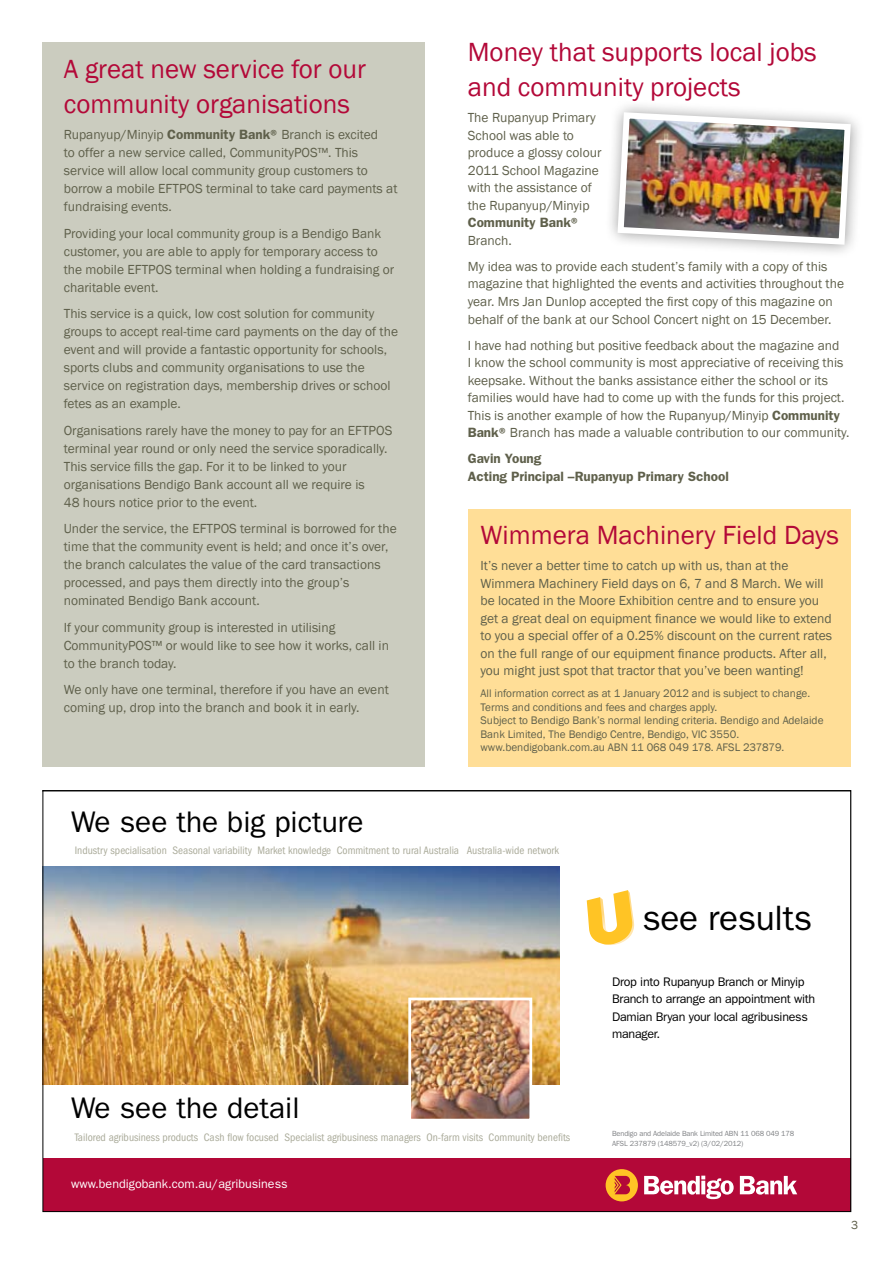
<style>
.page{position:relative;width:893px;height:1263px;background:#fff}
.page>*{position:absolute;margin:0;border:0;box-sizing:border-box;transform-origin:0 0}
.t1{font:35.4px "Franklin Gothic";letter-spacing:-.01em;color:#000}
.t2{font:29.85px "Franklin Gothic";color:#000}
.t3{font:27px/34.5px "Franklin Gothic";color:#b30838}
.t4{font:13.5px/18px "Franklin Gothic";color:#5f604b}
.t5{font:600 13.5px/17.5px "Franklin Gothic";color:#5f604b}
.t6{font:12.45px/17.4px "Franklin Gothic";letter-spacing:-.02em;color:#000}
.t7{font:12.45px "Franklin Gothic";color:#fff}
.t8{font:12px "Franklin Gothic";color:#5f604b}
.t9{font:11.25px/13.5px "Franklin Gothic";color:#5f604b}
.t10{font:condensed 11.25px "ITC Franklin Gothic Std";color:#aaab9a}
.t11{font:7.5px/9.9px "Franklin Gothic";letter-spacing:-.02em;color:#808285}
.s1{font-weight:600}
</style>
<div class="page">
<div style="left:43px;top:43px;width:382px;height:724px;background:#cbccbf"></div>
<img style="left:45px;top:866px;width:804px;height:344px">
<div style="left:468px;top:509px;width:382px;height:258px;background:#ffde97"></div>
<div style="left:603px;top:98px;width:261px;height:160px;background:#000;opacity:.4"></div>
<img style="left:614px;top:109px;width:240px;height:139px">
<h3 class="t3" style="left:64px;top:53px;width:304px">A great new service for our community organisations</h3>
<p class="t4" style="left:64px;top:126px;width:335px">Rupanyup/Minyip <span class="s1">Community Bank®</span> Branch is excited<br>to offer a new service called, CommunityPOS™. This service will allow local community group customers to borrow a mobile EFTPOS terminal to take card payments at fundraising events.</p>
<p class="t4" style="left:64px;top:225px;width:332px">Providing your local community group is a Bendigo Bank customer, you are able to apply for temporary access to the mobile EFTPOS terminal when holding a fundraising or charitable event.</p>
<p class="t4" style="left:64px;top:305px;width:336px">This service is a quick, low cost solution for community groups to accept real-time card payments on the day of the event and will provide a fantastic opportunity for schools, sports clubs and community organisations to use the service on registration days, membership drives or school fetes as an example.</p>
<p class="t4" style="left:64px;top:422px;width:330px">Organisations rarely have the money to pay for an EFTPOS terminal year round or only need the service sporadically.<br>This service fills the gap. For it to be linked to your organisations Bendigo Bank account all we require is<br>48 hours notice prior to the event.</p>
<p class="t4" style="left:64px;top:520px;width:334px">Under the service, the EFTPOS terminal is borrowed for the time that the community event is held; and once it’s over, the branch calculates the value of the card transactions processed, and pays them directly into the group’s nominated Bendigo Bank account.</p>
<p class="t4" style="left:64px;top:619px;width:327px">If your community group is interested in utilising<br>CommunityPOS™ or would like to see how it works, call in to the branch today.</p>
<p class="t4" style="left:64px;top:681px;width:327px">We only have one terminal, therefore if you have an event coming up, drop into the branch and book it in early.</p>
<h2 class="t2" style="left:71px;top:805px;width:294px">We see the big picture</h2>
<h3 class="t3" style="left:468px;top:36px;width:351px">Money that supports local jobs and community projects</h3>
<p class="t4" style="left:468px;top:109px;width:135px;line-height:17.5px">The Rupanyup Primary<br>School was able to produce a glossy colour<br>2011 School Magazine with the assistance of the Rupanyup/Minyip</p>
<p class="t5" style="left:468px;top:214px;width:115px">Community Bank®</p>
<p class="t4" style="left:468px;top:228px;width:361px;line-height:26.1px">Branch.<br>My idea was to provide each student’s family with a copy of this</p>
<p class="t4" style="left:468px;top:275px;width:378px;line-height:17.5px">magazine that highlighted the events and activities throughout the year. Mrs Jan Dunlop accepted the first copy of this magazine on behalf of the bank at our School Concert night on 15 December.</p>
<p class="t4" style="left:468px;top:337px;width:383px;line-height:17.5px">I have had nothing but positive feedback about the magazine and<br>I know the school community is most appreciative of receiving this keepsake. Without the banks assistance either the school or its families would have had to come up with the funds for this project.<br>This is another example of how the Rupanyup/Minyip <span class="s1">Community Bank®</span> Branch has made a valuable contribution to our community.</p>
<p class="t5" style="left:468px;top:450px;width:263px">Gavin Young<br>Acting Principal –Rupanyup Primary School</p>
<h3 class="t3" style="left:480px;top:518px;width:360px">Wimmera Machinery Field Days</h3>
<p class="t4" style="left:480px;top:557px;width:353px;line-height:17.5px">It’s never a better time to catch up with us, than at the Wimmera Machinery Field days on 6, 7 and 8 March. We will be located in the Moore Exhibition centre and to ensure you get a great deal on equipment finance we would like to extend to you a special offer of a 0.25% discount on the current rates on the full range of our equipment finance products. After all, you might just spot that tractor that you’ve been wanting!</p>
<p class="t9" style="left:480px;top:687px;width:344px">All information correct as at 1 January 2012 and is subject to change.<br>Terms and conditions and fees and charges apply.<br>Subject to Bendigo Bank’s normal lending criteria. Bendigo and Adelaide Bank Limited, The Bendigo Centre, Bendigo, VIC 3550. www.bendigobank.com.au ABN 11 068 049 178. AFSL 237879.</p>
<p class="t10" style="left:75px;top:844px;width:486px">Industry specialisation Seasonal variability Market knowledge Commitment to rural Australia Australia-wide network</p>
<h2 class="t2" style="left:71px;top:1091px;width:230px">We see the detail</h2>
<p class="t10" style="left:75px;top:1130px;width:497px">Tailored agribusiness products Cash flow focused Specialist agribusiness managers On-farm visits Community benefits</p>
<p class="t7" style="left:71px;top:1176px;width:218px">www.bendigobank.com.au/agribusiness</p>
<h1 class="t1" style="left:642px;top:897px;width:171px">see results</h1>
<p class="t6" style="left:612px;top:973px;width:205px">Drop into Rupanyup Branch or Minyip<br>Branch to arrange an appointment with<br>Damian Bryan your local agribusiness manager.</p>
<p class="t11" style="left:612px;top:1129px;width:184px">Bendigo and Adelaide Bank Limited ABN 11 068 049 178<br>AFSL 237879 (148579_v2) (3/02/2012)</p>
<p class="t8" style="left:851px;top:1217px;width:9px">3</p>
</div>
